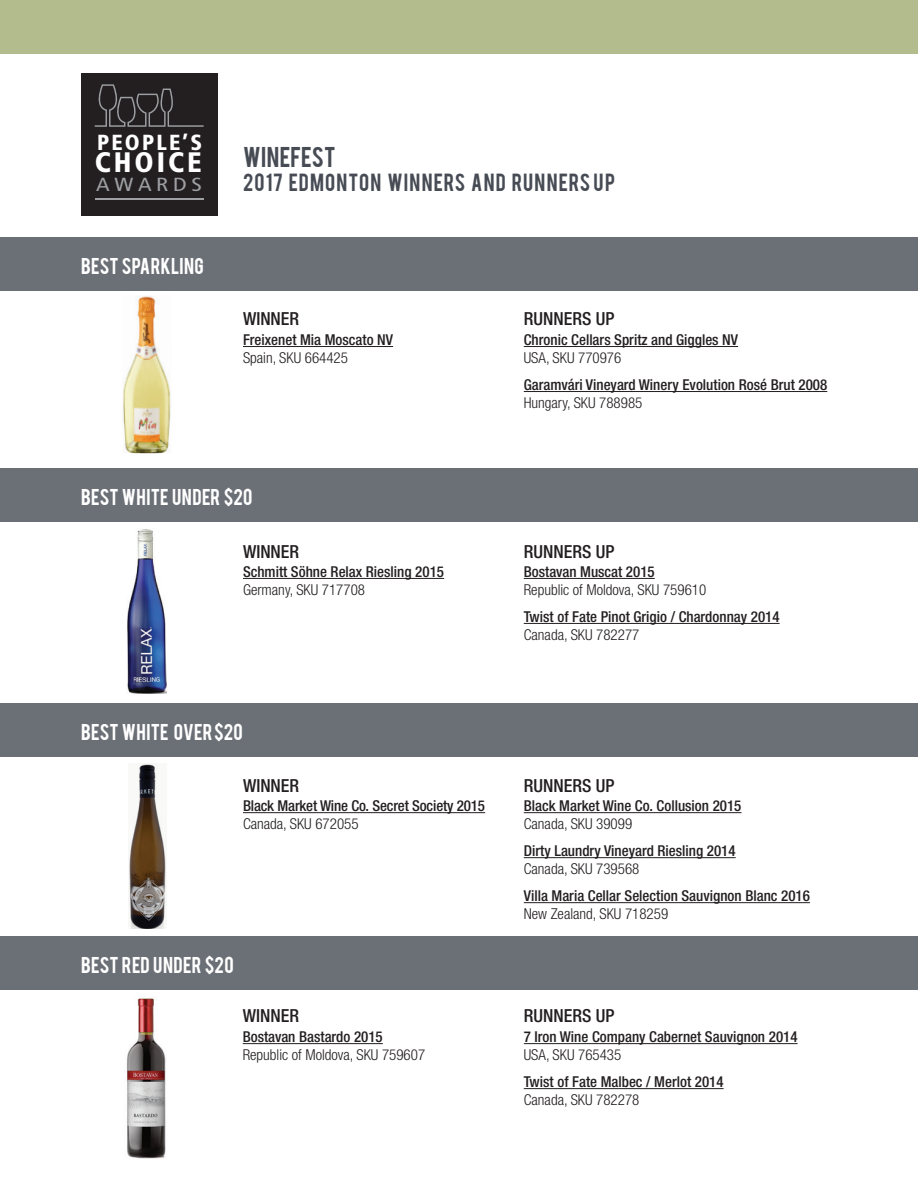
<style>
.page{position:relative;width:918px;height:1188px;background:#fff}
.page>*{position:absolute;margin:0;border:0;box-sizing:border-box;transform-origin:0 0}
.t1{font:900 condensed 28.2px "Frutiger LT";letter-spacing:.105em;color:#fff}
.t2{font:22.5px "Bebas";color:#464b54}
.t3{font:900 condensed 21.9px "Frutiger LT";letter-spacing:.1em;color:#fff}
.t4{font:19.5px "Bebas";letter-spacing:.06em;color:#464b54}
.t5{font:condensed 18.9px "Frutiger LT";letter-spacing:.195em;color:#9d9fa2;scale:1.25 1}
.t6{font:18px "Bebas";letter-spacing:.02em;color:#fff}
.t7{font:500 condensed 18px "Helvetica Neue";color:#231f20}
.t8{font:500 condensed 15px "Helvetica Neue";color:#231f20}
.t9{font:300 condensed 15px "Helvetica Neue";color:#231f20}
</style>
<div class="page">
<hr style="left:243px;top:346px;width:150px;height:1px;background:#231f20">
<hr style="left:243px;top:578px;width:201px;height:1px;background:#231f20">
<hr style="left:243px;top:1043px;width:140px;height:1px;background:#231f20">
<hr style="left:524px;top:346px;width:214px;height:1px;background:#231f20">
<hr style="left:524px;top:391px;width:303px;height:1px;background:#231f20">
<hr style="left:524px;top:578px;width:131px;height:1px;background:#231f20">
<hr style="left:524px;top:623px;width:256px;height:1px;background:#231f20">
<hr style="left:524px;top:1043px;width:274px;height:1px;background:#231f20">
<hr style="left:524px;top:1088px;width:200px;height:1px;background:#231f20">
<div style="left:0;top:237px;width:918px;height:54px;background:#6b6f76"></div>
<div style="left:0;top:469px;width:918px;height:53px;background:#6b6f76"></div>
<div style="left:0;top:703px;width:918px;height:54px;background:#6b6f76"></div>
<div style="left:0;top:936px;width:918px;height:54px;background:#6b6f76"></div>
<hr style="left:243px;top:812px;width:242px;height:1px;background:#231f20">
<hr style="left:524px;top:812px;width:218px;height:1px;background:#231f20">
<hr style="left:524px;top:857px;width:212px;height:1px;background:#231f20">
<hr style="left:524px;top:902px;width:286px;height:1px;background:#231f20">
<div style="left:0;top:0;width:918px;height:54px;background:#b2bc8d"></div>
<div style="left:81px;top:73px;width:136px;height:143px;background:#231f20"></div>
<svg style="left:95px;top:84px;width:109px;height:43px"></svg>
<hr style="left:95px;top:199px;width:109px;height:1px;background:#9d9fa2">
<img style="left:122px;top:296px;width:49px;height:157px">
<img style="left:126px;top:998px;width:40px;height:161px">
<img style="left:127px;top:529px;width:40px;height:164px">
<img style="left:128px;top:764px;width:38px;height:165px">
<h3 class="t3" style="left:97px;top:129px;width:107px">PEOPLE’S</h3>
<h1 class="t1" style="left:95px;top:146px;width:109px">CHOICE</h1>
<p class="t5" style="left:96px;top:173px;width:86px">AWARDS</p>
<p class="t6" style="left:81px;top:253px;width:124px">BEST SPARKLING</p>
<h2 class="t2" style="left:243px;top:141px;width:94px">WINEFEST</h2>
<h3 class="t4" style="left:243px;top:168px;width:374px">2017 EDMONTON WINNERS AND RUNNERS UP</h3>
<p class="t7" style="left:243px;top:308px;width:58px">WINNER</p>
<p class="t8" style="left:243px;top:331px;width:152px">Freixenet Mia Moscato NV</p>
<p class="t9" style="left:243px;top:349px;width:107px">Spain, SKU 664425</p>
<p class="t7" style="left:524px;top:308px;width:92px">RUNNERS UP</p>
<p class="t8" style="left:524px;top:331px;width:216px">Chronic Cellars Spritz and Giggles NV</p>
<p class="t9" style="left:524px;top:349px;width:99px">USA, SKU 770976</p>
<p class="t8" style="left:524px;top:376px;width:305px">Garamvári Vineyard Winery Evolution Rosé Brut 2008</p>
<p class="t9" style="left:524px;top:394px;width:120px">Hungary, SKU 788985</p>
<p class="t6" style="left:81px;top:484px;width:173px">BEST WHITE UNDER $20</p>
<p class="t7" style="left:243px;top:540px;width:58px">WINNER</p>
<p class="t8" style="left:243px;top:563px;width:203px">Schmitt Söhne Relax Riesling 2015</p>
<p class="t9" style="left:243px;top:581px;width:124px">Germany, SKU 717708</p>
<p class="t6" style="left:81px;top:719px;width:163px">BEST WHITE OVER $20</p>
<p class="t7" style="left:524px;top:540px;width:92px">RUNNERS UP</p>
<p class="t8" style="left:524px;top:563px;width:132px">Bostavan Muscat 2015</p>
<p class="t9" style="left:524px;top:581px;width:184px">Republic of Moldova, SKU 759610</p>
<p class="t8" style="left:524px;top:608px;width:257px">Twist of Fate Pinot Grigio / Chardonnay 2014</p>
<p class="t9" style="left:524px;top:626px;width:117px">Canada, SKU 782277</p>
<p class="t7" style="left:243px;top:775px;width:58px">WINNER</p>
<p class="t7" style="left:524px;top:775px;width:92px">RUNNERS UP</p>
<p class="t8" style="left:243px;top:797px;width:244px">Black Market Wine Co. Secret Society 2015</p>
<p class="t9" style="left:243px;top:815px;width:117px">Canada, SKU 672055</p>
<p class="t6" style="left:81px;top:952px;width:154px">BEST RED UNDER $20</p>
<p class="t7" style="left:243px;top:1005px;width:58px">WINNER</p>
<p class="t8" style="left:243px;top:1028px;width:142px">Bostavan Bastardo 2015</p>
<p class="t9" style="left:243px;top:1046px;width:184px">Republic of Moldova, SKU 759607</p>
<p class="t8" style="left:524px;top:797px;width:219px">Black Market Wine Co. Collusion 2015</p>
<p class="t9" style="left:524px;top:815px;width:110px">Canada, SKU 39099</p>
<p class="t8" style="left:524px;top:842px;width:213px">Dirty Laundry Vineyard Riesling 2014</p>
<p class="t9" style="left:524px;top:860px;width:117px">Canada, SKU 739568</p>
<p class="t8" style="left:524px;top:887px;width:288px">Villa Maria Cellar Selection Sauvignon Blanc 2016</p>
<p class="t9" style="left:524px;top:905px;width:146px">New Zealand, SKU 718259</p>
<p class="t7" style="left:524px;top:1005px;width:92px">RUNNERS UP</p>
<p class="t8" style="left:524px;top:1028px;width:275px">7 Iron Wine Company Cabernet Sauvignon 2014</p>
<p class="t9" style="left:524px;top:1046px;width:99px">USA, SKU 765435</p>
<p class="t8" style="left:524px;top:1073px;width:201px">Twist of Fate Malbec / Merlot 2014</p>
<p class="t9" style="left:524px;top:1091px;width:117px">Canada, SKU 782278</p>
</div>
